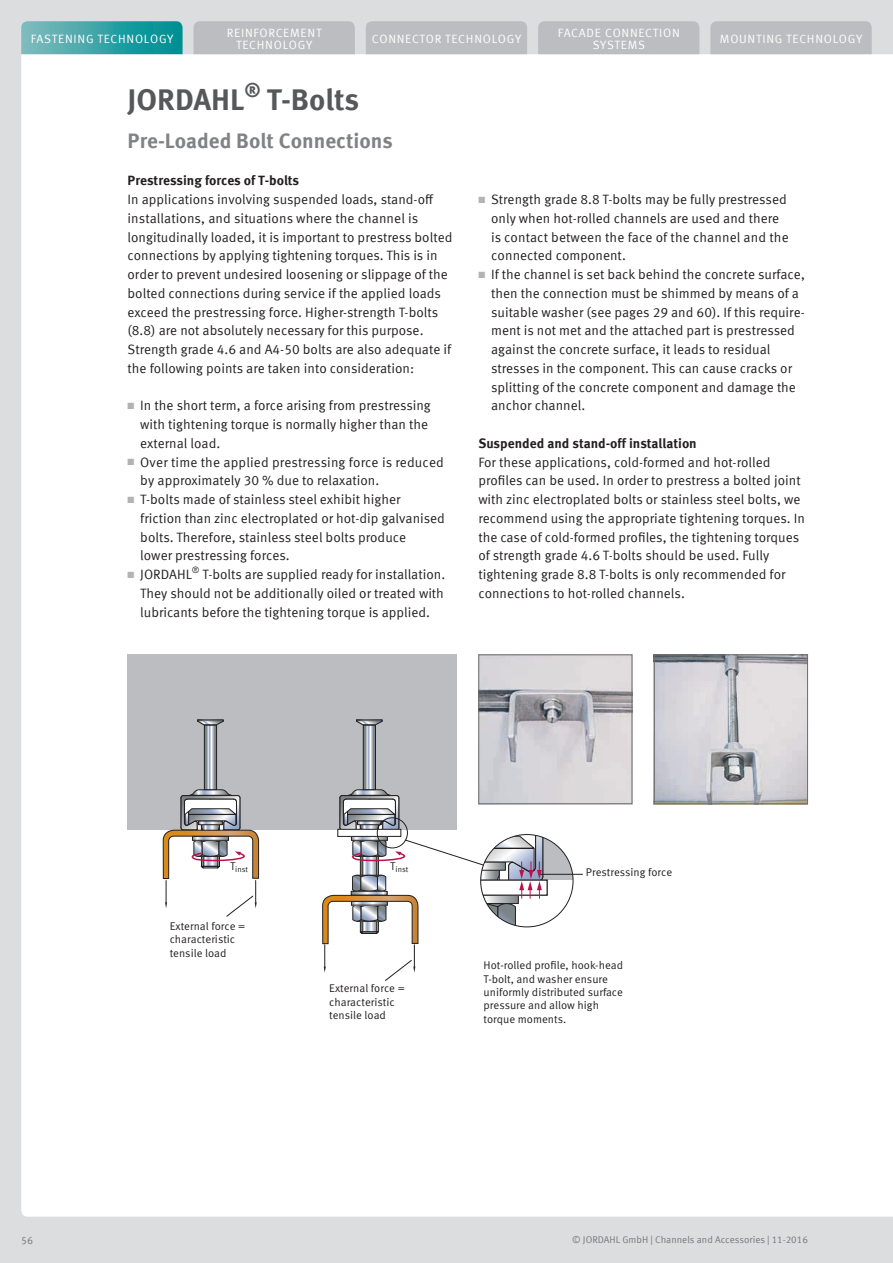
<style>
.page{position:relative;width:893px;height:1263px;background:#dcdddf}
.page>*{position:absolute;margin:0;border:0;box-sizing:border-box;transform-origin:0 0}
.t1{font:700 30px "Meta Pro";color:#57585a}
.t2{font:700 21px "Meta Pro";color:#808285}
.t3{font:700 19.5px "Meta Pro";color:#57585a}
.t4{font:13.5px/18.8px "Meta Pro";color:#231f20}
.t5{font:700 13.5px "Meta Pro";color:#231f20}
.t6{font:12px/12px "Meta Pro";letter-spacing:.06em;color:#fff;text-align:center}
.t7{font:11.1px/13.4px "Meta Pro";color:#231f20}
.t8{font:10.5px "Meta Pro";color:#76787b}
.t9{font:9.75px "Meta Pro";color:#76787b}
.t10{font:7.8px "Meta Pro";color:#231f20}
.s1{color:#b2b3b7}
</style>
<div class="page">
<div style="left:21px;top:54px;width:872px;height:1162px;background:#fff"></div>
<div style="left:194px;top:21px;width:161px;height:33px;background:#bcbdc0"></div>
<div style="left:366px;top:21px;width:161px;height:33px;background:#bcbdc0"></div>
<div style="left:538px;top:21px;width:161px;height:33px;background:#bcbdc0"></div>
<div style="left:710px;top:21px;width:162px;height:33px;background:#bcbdc0"></div>
<svg style="left:21px;top:21px;width:162px;height:33px"></svg>
<div style="left:128px;top:654px;width:329px;height:176px;background:#bcbdc0"></div>
<svg style="left:365px;top:727px;width:9px;height:61px"></svg>
<div style="left:363px;top:725px;width:13px;height:65px;border:1px solid #231f20"></div>
<svg style="left:356px;top:720px;width:27px;height:5px"></svg>
<svg style="left:206px;top:727px;width:9px;height:61px"></svg>
<div style="left:204px;top:725px;width:13px;height:65px;border:1px solid #231f20"></div>
<svg style="left:197px;top:720px;width:27px;height:5px"></svg>
<svg style="left:548px;top:834px;width:25px;height:46px"></svg>
<hr style="left:541px;top:874px;width:41px;height:1px;background:#231f20">
<img style="left:480px;top:656px;width:150px;height:146px">
<div style="left:478px;top:654px;width:154px;height:150px;border:1px solid #6c6d70"></div>
<img style="left:656px;top:656px;width:150px;height:146px">
<div style="left:654px;top:654px;width:154px;height:150px;border:1px solid #6c6d70"></div>
<svg style="left:162px;top:789px;width:386px;height:192px"></svg>
<p class="t6" style="left:31px;top:32px;width:144px">FASTENING TECHNOLOGY</p>
<p class="t6" style="left:227px;top:26px;width:96px">REINFORCEMENT<br>TECHNOLOGY</p>
<p class="t6" style="left:372px;top:32px;width:151px">CONNECTOR TECHNOLOGY</p>
<p class="t6" style="left:558px;top:26px;width:123px">FACADE CONNECTION<br>SYSTEMS</p>
<p class="t6" style="left:720px;top:32px;width:144px">MOUNTING TECHNOLOGY</p>
<h1 class="t1" style="left:128px;top:76px;width:118px">JORDAHL</h1>
<h3 class="t3" style="left:245px;top:75px;width:18px">®</h3>
<h1 class="t1" style="left:267px;top:76px;width:94px">T-Bolts</h1>
<h2 class="t2" style="left:128px;top:124px;width:267px">Pre-Loaded Bolt Connections</h2>
<p class="t5" style="left:128px;top:170px;width:173px">Prestressing forces of T-bolts</p>
<p class="t4" style="left:128px;top:189px;width:326px">In applications involving suspended loads, stand-off installations, and situations where the channel is longitu dinally loaded, it is important to prestress bolted connections by applying tightening torques. This is in order to prevent undesired loosening or slippage of the bolted connections during service if the applied loads exceed the prestressing force. Higher-strength T-bolts (8.8) are not absolutely necessary for this purpose.<br>Strength grade 4.6 and A4-50 bolts are also adequate if the following points are taken into consideration:</p>
<p class="t4" style="left:140px;top:395px;width:292px;text-indent:-13px"><span class="s1">■</span> In the short term, a force arising from prestressing with tightening torque is normally higher than the external load.</p>
<p class="t4" style="left:140px;top:452px;width:305px;text-indent:-13px"><span class="s1">■</span> Over time the applied prestressing force is reduced by approximately 30 % due to relaxation.</p>
<p class="t4" style="left:140px;top:489px;width:306px;text-indent:-13px"><span class="s1">■</span> T-bolts made of stainless steel exhibit higher friction than zinc electroplated or hot-dip galvanised bolts. Therefore, stainless steel bolts produce<br>lower prestressing forces.</p>
<p class="t4" style="left:140px;top:564px;width:306px;text-align:justify;text-indent:-13px"><span class="s1">■</span> JORDAHL<sup>®</sup> T-bolts are supplied ready for installation.<br>They should not be additionally oiled or treated with lubricants before the tightening torque is applied.</p>
<p class="t4" style="left:491px;top:189px;width:299px;text-indent:-13px"><span class="s1">■</span> Strength grade 8.8 T-bolts may be fully prestressed only when hot-rolled channels are used and there is contact between the face of the channel and the connected component.</p>
<p class="t4" style="left:491px;top:264px;width:315px;text-indent:-13px"><span class="s1">■</span> If the channel is set back behind the concrete surface, then the connection must be shimmed by means of a suitable washer (see pages 29 and 60). If this require&shy;ment is not met and the attached part is prestressed against the concrete surface, it leads to residual stresses in the component. This can cause cracks or splitting of the concrete component and damage the anchor channel.</p>
<p class="t5" style="left:478px;top:433px;width:220px">Suspended and stand-off installation</p>
<p class="t4" style="left:478px;top:452px;width:328px">For these applications, cold-formed and hot-rolled profiles can be used. In order to prestress a bolted joint with zinc electroplated bolts or stainless steel bolts, we recommend using the appropriate tightening torques. In the case of cold-formed profiles, the tightening torques of strength grade 4.6 T-bolts should be used. Fully tightening grade 8.8 T-bolts is only recommended for connections to hot-rolled channels.</p>
<p class="t10" style="left:230px;top:864px;width:20px"><sup>T</sup>inst</p>
<p class="t10" style="left:390px;top:864px;width:20px"><sup>T</sup>inst</p>
<p class="t7" style="left:170px;top:918px;width:77px">External force = characteristic tensile load</p>
<p class="t7" style="left:329px;top:981px;width:77px">External force = characteristic tensile load</p>
<p class="t7" style="left:586px;top:865px;width:88px">Prestressing force</p>
<p class="t7" style="left:484px;top:958px;width:141px">Hot-rolled profile, hook-head<br>T-bolt, and washer ensure uniformly distributed surface pressure and allow high torque moments.</p>
<p class="t8" style="left:21px;top:1232px;width:13px">56</p>
<p class="t9" style="left:572px;top:1232px;width:237px">© JORDAHL GmbH | Channels and Accessories | 11-2016</p>
</div>
